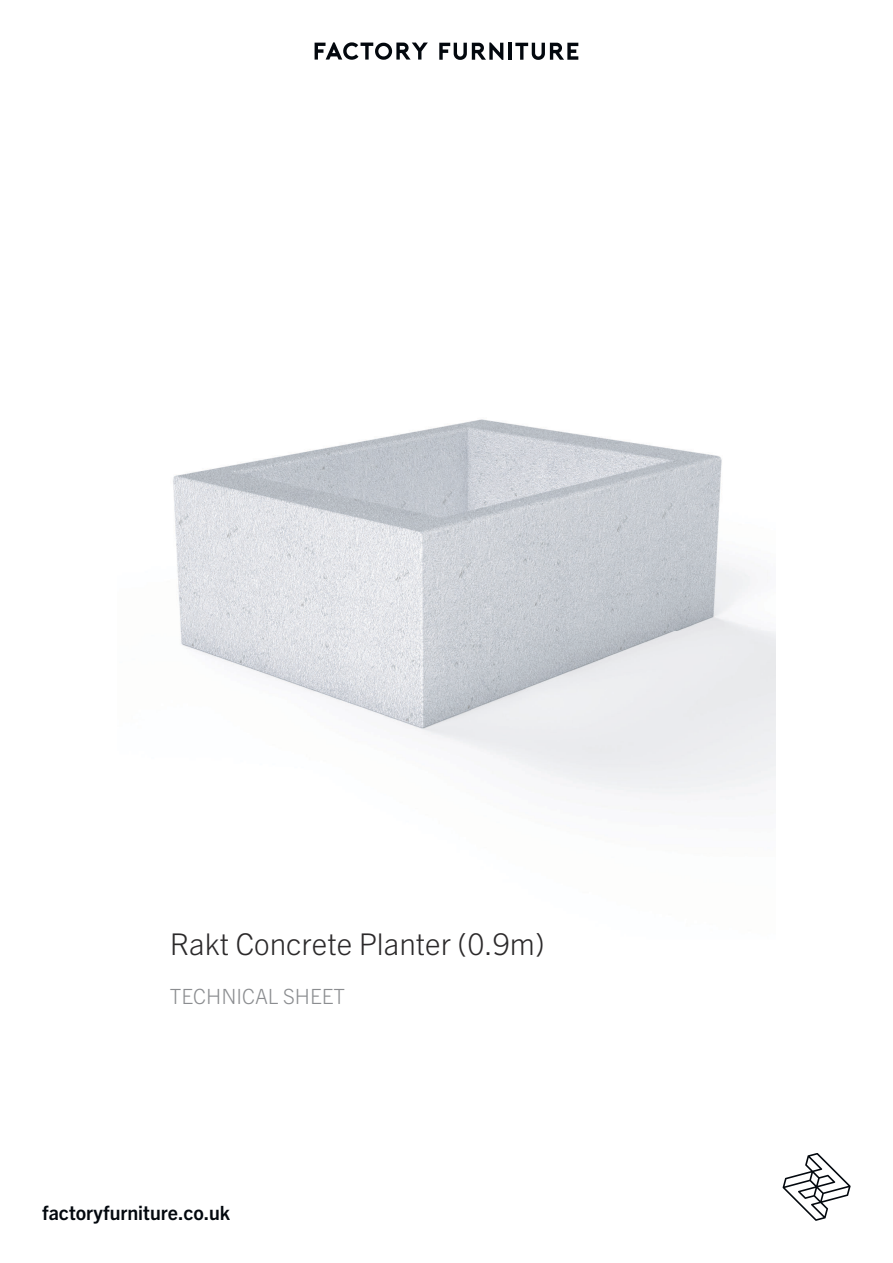
<style>
.page{position:relative;width:893px;height:1263px;background:#fff}
.page>*{position:absolute;margin:0;border:0;box-sizing:border-box;transform-origin:0 0}
.t1{font:300 30px "Trade Gothic Next LT Pro";color:#2b292a}
.t2{font:300 21px "Trade Gothic Next LT Pro";color:#8b8d90}
.t3{font:700 19.65px "Trade Gothic Next LT Pro";color:#03080e}
</style>
<div class="page">
<svg style="left:782px;top:1153px;width:68px;height:67px"></svg>
<img style="left:173px;top:419px;width:602px;height:381px">
<svg style="left:439px;top:43px;width:64px;height:17px"></svg>
<hr style="left:508px;top:43px;width:4px;height:17px;background:#03080e">
<svg style="left:515px;top:43px;width:63px;height:17px"></svg>
<svg style="left:314px;top:43px;width:114px;height:17px"></svg>
<p class="t1" style="left:170px;top:933px;width:376px">Rakt Concrete Planter (0.9m)</p>
<p class="t2" style="left:170px;top:988px;width:177px">TECHNICAL SHEET</p>
<p class="t3" style="left:42px;top:1206px;width:189px">factoryfurniture.co.uk</p>
</div>
